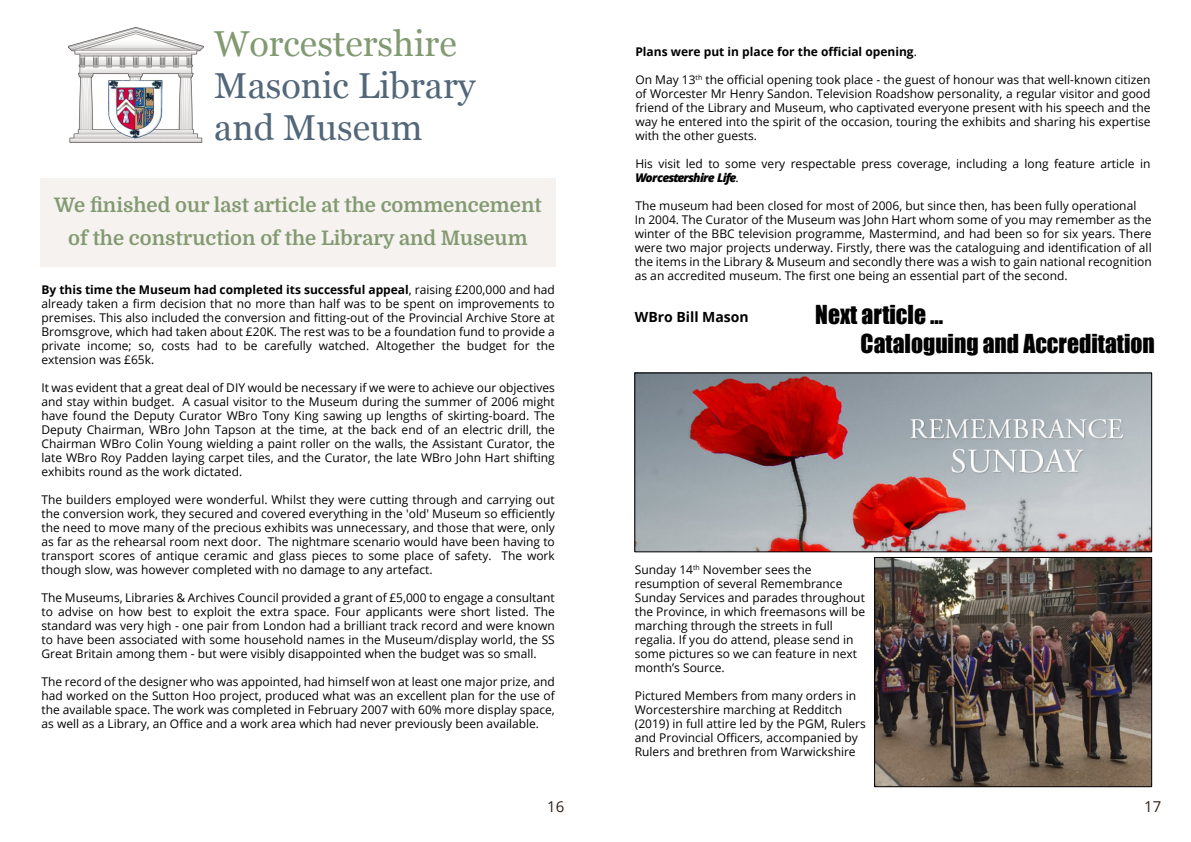
<style>
.page{position:relative;width:1191px;height:842px;background:#fff}
.page>*{position:absolute;margin:0;border:0;box-sizing:border-box;transform-origin:0 0}
.t1{font:36px/42px "Georgia";color:#526779}
.t2{font:36px "Georgia";color:#819a72}
.t3{font:24px/29.2px "Impact";color:#000}
.t4{font:700 20px/33px "Domine";color:#839a71;text-align:center}
.t5{font:15px "Open Sans";color:#2e2014}
.t6{font:700 14px "Open Sans";color:#000}
.t7{font:12px/14px "Open Sans";color:#000;text-align:justify}
.t8{font:700 12px "Open Sans";color:#000}
.s1{font-weight:700}
.s2{font-weight:400}
.s3{font-style:italic}
</style>
<div class="page">
<div style="left:40px;top:178px;width:516px;height:89px;background:#f5f2f0"></div>
<img style="left:69px;top:27px;width:135px;height:115px">
<img style="left:876px;top:559px;width:274px;height:226px">
<div style="left:874px;top:557px;width:278px;height:230px;border:1px solid #000"></div>
<img style="left:636px;top:375px;width:514px;height:175px">
<div style="left:634px;top:373px;width:518px;height:179px;border:1px solid #000"></div>
<h1 class="t2" style="left:214px;top:29px;width:244px">Worcestershire</h1>
<h1 class="t1" style="left:214px;top:67px;width:263px">Masonic Library and Museum</h1>
<h3 class="t4" style="left:54px;top:189px;width:489px">We finished our last article at the commencement of the construction of the Library and Museum</h3>
<p class="t7" style="left:41px;top:284px;width:515px"><span class="s1">By this time the Museum had completed its successful appeal</span>, raising £200,000 and had already taken a firm decision that no more than half was to be spent on improvements to premises. This also included the conversion and fitting-out of the Provincial Archive Store at Bromsgrove, which had taken about £20K. The rest was to be a foundation fund to provide a private income; so, costs had to be carefully watched. Altogether the budget for the extension was £65k.</p>
<p class="t7" style="left:41px;top:382px;width:515px">It was evident that a great deal of DIY would be necessary if we were to achieve our objectives and stay within budget. A casual visitor to the Museum during the summer of 2006 might have found the Deputy Curator WBro Tony King sawing up lengths of skirting-board. The Deputy Chairman, WBro John Tapson at the time, at the back end of an electric drill, the Chairman WBro Colin Young wielding a paint roller on the walls, the Assistant Curator, the late WBro Roy Padden laying carpet tiles, and the Curator, the late WBro John Hart shifting exhibits round as the work dictated.</p>
<p class="t7" style="left:41px;top:494px;width:515px">The builders employed were wonderful. Whilst they were cutting through and carrying out the conversion work, they secured and covered everything in the 'old' Museum so efficiently the need to move many of the precious exhibits was unnecessary, and those that were, only as far as the rehearsal room next door. The nightmare scenario would have been having to transport scores of antique ceramic and glass pieces to some place of safety. The work though slow, was however completed with no damage to any artefact.</p>
<p class="t7" style="left:41px;top:592px;width:515px">The Museums, Libraries &amp; Archives Council provided a grant of £5,000 to engage a consultant to advise on how best to exploit the extra space. Four applicants were short listed. The standard was very high - one pair from London had a brilliant track record and were known to have been associated with some household names in the Museum/display world, the SS Great Britain among them - but were visibly disappointed when the budget was so small.</p>
<p class="t7" style="left:41px;top:676px;width:515px">The record of the designer who was appointed, had himself won at least one major prize, and had worked on the Sutton Hoo project, produced what was an excellent plan for the use of the available space. The work was completed in February 2007 with 60% more display space, as well as a Library, an Office and a work area which had never previously been available.</p>
<p class="t8" style="left:635px;top:47px;width:283px">Plans were put in place for the official opening<span class="s2">.</span></p>
<p class="t7" style="left:635px;top:74px;width:517px">On May 13<sup>th</sup> the official opening took place - the guest of honour was that well-known citizen of Worcester Mr Henry Sandon. Television Roadshow personality, a regular visitor and good friend of the Library and Museum, who captivated everyone present with his speech and the way he entered into the spirit of the occasion, touring the exhibits and sharing his expertise with the other guests.</p>
<p class="t7" style="left:635px;top:158px;width:517px">His visit led to some very respectable press coverage, including a long feature article in<br><span class="s3">Worcestershire Life</span>.</p>
<p class="t7" style="left:635px;top:200px;width:518px;text-align:left">The museum had been closed for most of 2006, but since then, has been fully operational<br>In 2004. The Curator of the Museum was John Hart whom some of you may remember as the winter of the BBC television programme, Mastermind, and had been so for six years. There were two major projects underway. Firstly, there was the cataloguing and identification of all the items in the Library &amp; Museum and secondly there was a wish to gain national recognition as an accredited museum. The first one being an essential part of the second.</p>
<p class="t6" style="left:635px;top:311px;width:115px">WBro Bill Mason</p>
<h2 class="t3" style="left:860px;top:301px;width:296px;text-indent:-45px">Next article …<br>Cataloguing and Accreditation</h2>
<p class="t7" style="left:635px;top:564px;width:232px;text-align:left">Sunday 14<sup>th</sup> November sees the resumption of several Remembrance Sunday Services and parades throughout the Province, in which freemasons will be marching through the streets in full regalia. If you do attend, please send in some pictures so we can feature in next month’s Source.</p>
<p class="t7" style="left:635px;top:690px;width:232px;text-align:left">Pictured Members from many orders in Worcestershire marching at Redditch (2019) in full attire led by the PGM, Rulers and Provincial Officers, accompanied by Rulers and brethren from Warwickshire</p>
<p class="t5" style="left:547px;top:801px;width:19px">16</p>
<p class="t5" style="left:1144px;top:801px;width:19px">17</p>
</div>
